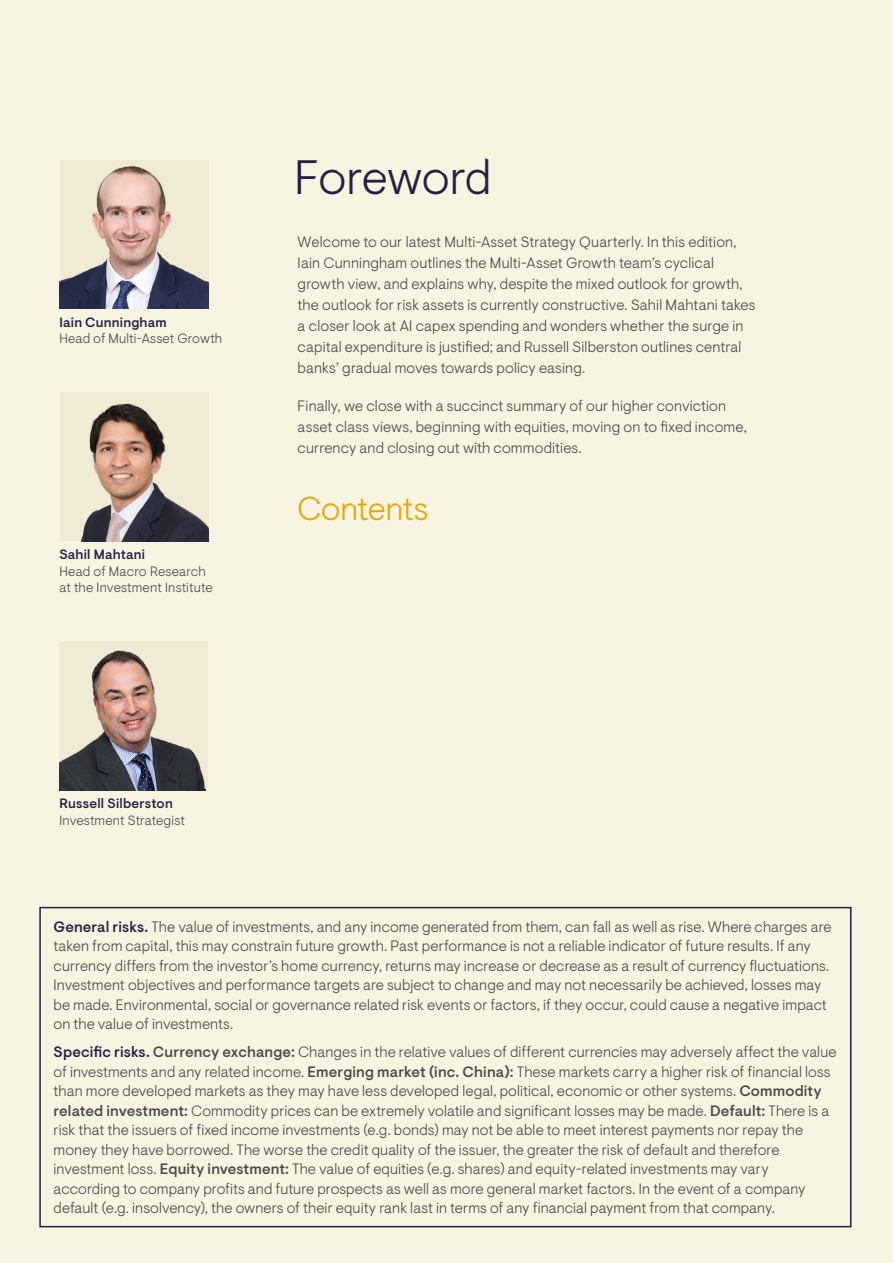
<style>
.page{position:relative;width:893px;height:1263px;background:#f8f4e2}
.page>*{position:absolute;margin:0;border:0;box-sizing:border-box;transform-origin:0 0}
.t1{font:300 48px "Ninety One Visuelt Display";letter-spacing:-.015em;color:#281d43}
.t2{font:300 33px "Ninety One Visuelt Display";letter-spacing:-.015em;color:#eea400}
.t3{font:300 15px/19.5px "Ninety One Visuelt";letter-spacing:.005em;color:#4a4a49}
.t4{font:300 13.5px/16.5px "Ninety One Visuelt";letter-spacing:.01em;color:#4a4a49}
.t5{font:500 13.5px "Ninety One Visuelt";letter-spacing:.015em;color:#281d43}
.s1{font-weight:500;color:#281d43}
.s2{font-weight:500}
</style>
<div class="page">
<img style="left:60px;top:160px;width:148px;height:149px">
<img style="left:60px;top:392px;width:148px;height:149px">
<div style="left:39px;top:907px;width:812px;height:320px;border:2px solid #281d43"></div>
<div style="left:59px;top:641px;width:149px;height:149px;background:#efebd4"></div>
<img style="left:59px;top:650px;width:147px;height:140px">
<p class="t5" style="left:59px;top:314px;width:109px">Iain Cunningham</p>
<p class="t4" style="left:59px;top:330px;width:164px">Head of Multi-Asset Growth</p>
<p class="t5" style="left:59px;top:547px;width:87px">Sahil Mahtani</p>
<p class="t4" style="left:59px;top:563px;width:155px">Head of Macro Research at the Investment Institute</p>
<h1 class="t1" style="left:294px;top:149px;width:199px">Foreword</h1>
<p class="t3" style="left:298px;top:231px;width:459px;line-height:21px">Welcome to our latest Multi-Asset Strategy Quarterly. In this edition, Iain Cunningham outlines the Multi-Asset Growth team’s cyclical growth view, and explains why, despite the mixed outlook for growth, the outlook for risk assets is currently constructive. Sahil Mahtani takes a closer look at AI capex spending and wonders whether the surge in capital expenditure is justified; and Russell Silberston outlines central banks’ gradual moves towards policy easing.</p>
<p class="t3" style="left:298px;top:395px;width:451px;line-height:21px">Finally, we close with a succinct summary of our higher conviction asset class views, beginning with equities, moving on to fixed income, currency and closing out with commodities.</p>
<h2 class="t2" style="left:297px;top:489px;width:133px">Contents</h2>
<p class="t5" style="left:59px;top:796px;width:115px">Russell Silberston</p>
<p class="t4" style="left:59px;top:812px;width:127px">Investment Strategist</p>
<p class="t3" style="left:54px;top:917px;width:779px"><span class="s1">General risks.</span> The value of investments, and any income generated from them, can fall as well as rise. Where charges are taken from capital, this may constrain future growth. Past performance is not a reliable indicator of future results. If any currency differs from the investor’s home currency, returns may increase or decrease as a result of currency fluctuations.<br>Investment objectives and performance targets are subject to change and may not necessarily be achieved, losses may be made. Environmental, social or governance related risk events or factors, if they occur, could cause a negative impact on the value of investments.</p>
<p class="t3" style="left:54px;top:1042px;width:784px"><span class="s1">Specific risks.</span> <span class="s2">Currency exchange:</span> Changes in the relative values of different currencies may adversely affect the value of investments and any related income. <span class="s2">Emerging market (inc. China):</span> These markets carry a higher risk of financial loss than more developed markets as they may have less developed legal, political, economic or other systems. <span class="s2">Commodity related investment:</span> Commodity prices can be extremely volatile and significant losses may be made. <span class="s2">Default:</span> There is a risk that the issuers of fixed income investments (e.g. bonds) may not be able to meet interest payments nor repay the money they have borrowed. The worse the credit quality of the issuer, the greater the risk of default and therefore investment loss. <span class="s2">Equity investment:</span> The value of equities (e.g. shares) and equity-related investments may vary according to company profits and future prospects as well as more general market factors. In the event of a company default (e.g. insolvency), the owners of their equity rank last in terms of any financial payment from that company.</p>
</div>
